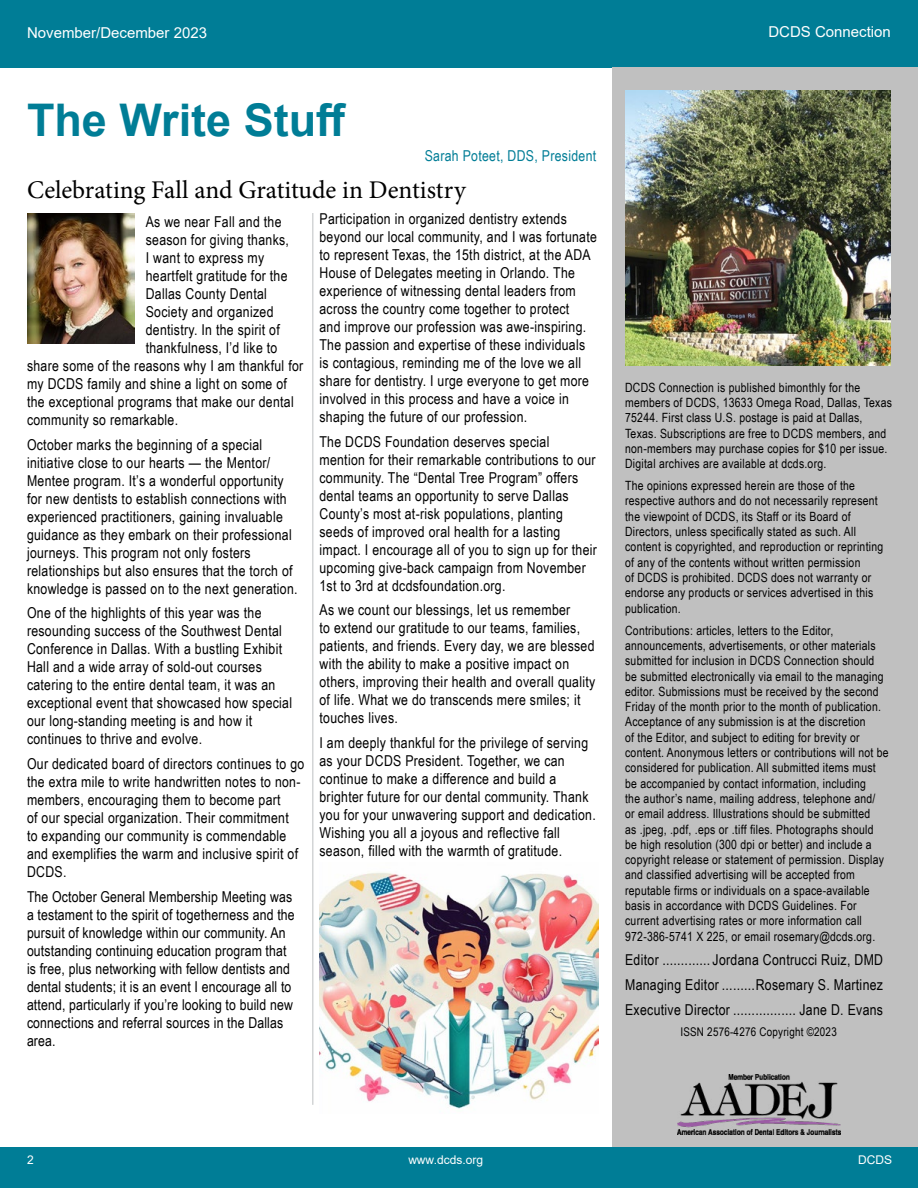
<style>
.page{position:relative;width:918px;height:1188px;background:#fff}
.page>*{position:absolute;margin:0;border:0;box-sizing:border-box;transform-origin:0 0}
.t1{font:700 45px "Arial";color:#007d96}
.t2{font:25.5px "Minion Pro";color:#000}
.t3{font:15px/18px "Arial Narrow";letter-spacing:.02em;color:#000}
.t4{font:15px "Arial";color:#fff}
.t5{font:15px "Arial Narrow";letter-spacing:.02em;color:#007d96}
.t6{font:12.75px/15.3px "Arial Narrow";letter-spacing:.02em;color:#000}
.t7{font:12px "Arial Narrow";letter-spacing:.02em;color:#000}
.t8{font:12px "Arial";color:#fff}
</style>
<div class="page">
<div style="left:0;top:0;width:918px;height:60px;background:#007d96"></div>
<div style="left:0;top:51px;width:918px;height:17px;background:#007d96"></div>
<div style="left:0;top:1148px;width:918px;height:40px;background:#007d96"></div>
<div style="left:612px;top:68px;width:306px;height:1080px;background:#c0c0c0"></div>
<img style="left:625px;top:91px;width:266px;height:274px">
<img style="left:678px;top:1074px;width:163px;height:60px">
<hr style="left:312px;top:213px;width:2px;height:892px;background:#d3d5d6">
<img style="left:27px;top:213px;width:108px;height:130px">
<img style="left:320px;top:872px;width:278px;height:237px">
<p class="t4" style="left:27px;top:22px;width:182px">November/December 2023</p>
<h1 class="t1" style="left:27px;top:89px;width:321px">The Write Stuff</h1>
<p class="t5" style="left:425px;top:145px;width:173px">Sarah Poteet, DDS, President</p>
<h2 class="t2" style="left:27px;top:173px;width:440px">Celebrating Fall and Gratitude in Dentistry</h2>
<p class="t3" style="left:320px;top:209px;width:279px">Participation in organized dentistry extends beyond our local community, and I was fortunate to represent Texas, the 15th district, at the ADA House of Delegates meeting in Orlando. The experience of witnessing dental leaders from across the country come together to protect<br>and improve our profession was awe-inspiring.<br>The passion and expertise of these individuals is contagious, reminding me of the love we all share for dentistry. I urge everyone to get more involved in this process and have a voice in shaping the future of our profession.</p>
<p class="t3" style="left:320px;top:432px;width:279px">The DCDS Foundation deserves special mention for their remarkable contributions to our community. The “Dental Tree Program” offers dental teams an opportunity to serve Dallas County’s most at-risk populations, planting seeds of improved oral health for a lasting impact. I encourage all of you to sign up for their upcoming give-back campaign from November 1st to 3rd at dcdsfoundation.org.</p>
<p class="t3" style="left:320px;top:601px;width:277px">As we count our blessings, let us remember<br>to extend our gratitude to our teams, families, patients, and friends. Every day, we are blessed with the ability to make a positive impact on others, improving their health and overall quality of life. What we do transcends mere smiles; it touches lives.</p>
<p class="t3" style="left:320px;top:733px;width:278px">I am deeply thankful for the privilege of serving as your DCDS President. Together, we can continue to make a difference and build a brighter future for our dental community. Thank you for your unwavering support and dedication.<br>Wishing you all a joyous and reflective fall season, filled with the warmth of gratitude.</p>
<p class="t3" style="left:146px;top:212px;width:137px">As we near Fall and the</p>
<p class="t3" style="left:146px;top:230px;width:145px">season for giving thanks,</p>
<p class="t3" style="left:146px;top:248px;width:120px">I want to express my</p>
<p class="t3" style="left:146px;top:266px;width:143px">heartfelt gratitude for the</p>
<p class="t3" style="left:146px;top:284px;width:123px">Dallas County Dental</p>
<p class="t3" style="left:146px;top:302px;width:129px">Society and organized</p>
<p class="t3" style="left:146px;top:320px;width:136px">dentistry. In the spirit of</p>
<p class="t3" style="left:146px;top:338px;width:133px">thankfulness, I’d like to</p>
<p class="t3" style="left:27px;top:356px;width:278px">share some of the reasons why I am thankful for</p>
<p class="t3" style="left:27px;top:374px;width:262px">my DCDS family and shine a light on some of</p>
<p class="t3" style="left:27px;top:392px;width:268px">the exceptional programs that make our dental</p>
<p class="t3" style="left:27px;top:410px;width:153px">community so remarkable.</p>
<p class="t3" style="left:27px;top:435px;width:272px">October marks the beginning of a special initiative close to our hearts — the Mentor/ Mentee program. It’s a wonderful opportunity for new dentists to establish connections with experienced practitioners, gaining invaluable guidance as they embark on their professional journeys. This program not only fosters relationships but also ensures that the torch of knowledge is passed on to the next generation.</p>
<p class="t3" style="left:27px;top:604px;width:267px">One of the highlights of this year was the resounding success of the Southwest Dental Conference in Dallas. With a bustling Exhibit Hall and a wide array of sold-out courses catering to the entire dental team, it was an exceptional event that showcased how special our long-standing meeting is and how it continues to thrive and evolve.</p>
<p class="t3" style="left:27px;top:754px;width:279px">Our dedicated board of directors continues to go the extra mile to write handwritten notes to non&shy;members, encouraging them to become part<br>of our special organization. Their commitment<br>to expanding our community is commendable and exemplifies the warm and inclusive spirit of DCDS.</p>
<p class="t3" style="left:27px;top:887px;width:269px">The October General Membership Meeting was a testament to the spirit of togetherness and the pursuit of knowledge within our community. An outstanding continuing education program that is free, plus networking with fellow dentists and dental students; it is an event I encourage all to attend, particularly if you’re looking to build new connections and referral sources in the Dallas area.</p>
<p class="t4" style="left:768px;top:22px;width:124px">DCDS Connection</p>
<p class="t6" style="left:625px;top:379px;width:268px">DCDS Connection is published bimonthly for the members of DCDS, 13633 Omega Road, Dallas, Texas 75244. First class U.S. postage is paid at Dallas, Texas. Subscriptions are free to DCDS members, and non-members may purchase copies for $10 per issue.<br>Digital archives are available at dcds.org.</p>
<p class="t6" style="left:625px;top:478px;width:260px">The opinions expressed herein are those of the respective authors and do not necessarily represent the viewpoint of DCDS, its Staff or its Board of Directors, unless specifically stated as such. All content is copyrighted, and reproduction or reprinting of any of the contents without written permission<br>of DCDS is prohibited. DCDS does not warranty or endorse any products or services advertised in this publication.</p>
<p class="t6" style="left:625px;top:622px;width:265px">Contributions: articles, letters to the Editor, announcements, advertisements, or other materials submitted for inclusion in DCDS Connection should be submitted electronically via email to the managing editor. Submissions must be received by the second Friday of the month prior to the month of publication.<br>Acceptance of any submission is at the discretion<br>of the Editor, and subject to editing for brevity or content. Anonymous letters or contributions will not be considered for publication. All submitted items must be accompanied by contact information, including<br>the author’s name, mailing address, telephone and/<br>or email address. Illustrations should be submitted<br>as .jpeg, .pdf, .eps or .tiff files. Photographs should<br>be high resolution (300 dpi or better) and include a copyright release or statement of permission. Display and classified advertising will be accepted from reputable firms or individuals on a space-available basis in accordance with DCDS Guidelines. For current advertising rates or more information call 972-386-5741 X 225, or email rosemary@dcds.org.</p>
<p class="t3" style="left:625px;top:947px;width:259px;line-height:24.8px;text-align:justify">Editor ............. Jordana Contrucci Ruiz, DMD Managing Editor .........Rosemary S. Martinez Executive Director ................. Jane D. Evans</p>
<p class="t7" style="left:680px;top:1023px;width:158px">ISSN 2576-4276 Copyright ©2023</p>
<p class="t8" style="left:27px;top:1152px;width:8px">2</p>
<p class="t8" style="left:408px;top:1152px;width:76px">www.dcds.org</p>
<p class="t8" style="left:858px;top:1152px;width:35px">DCDS</p>
</div>
